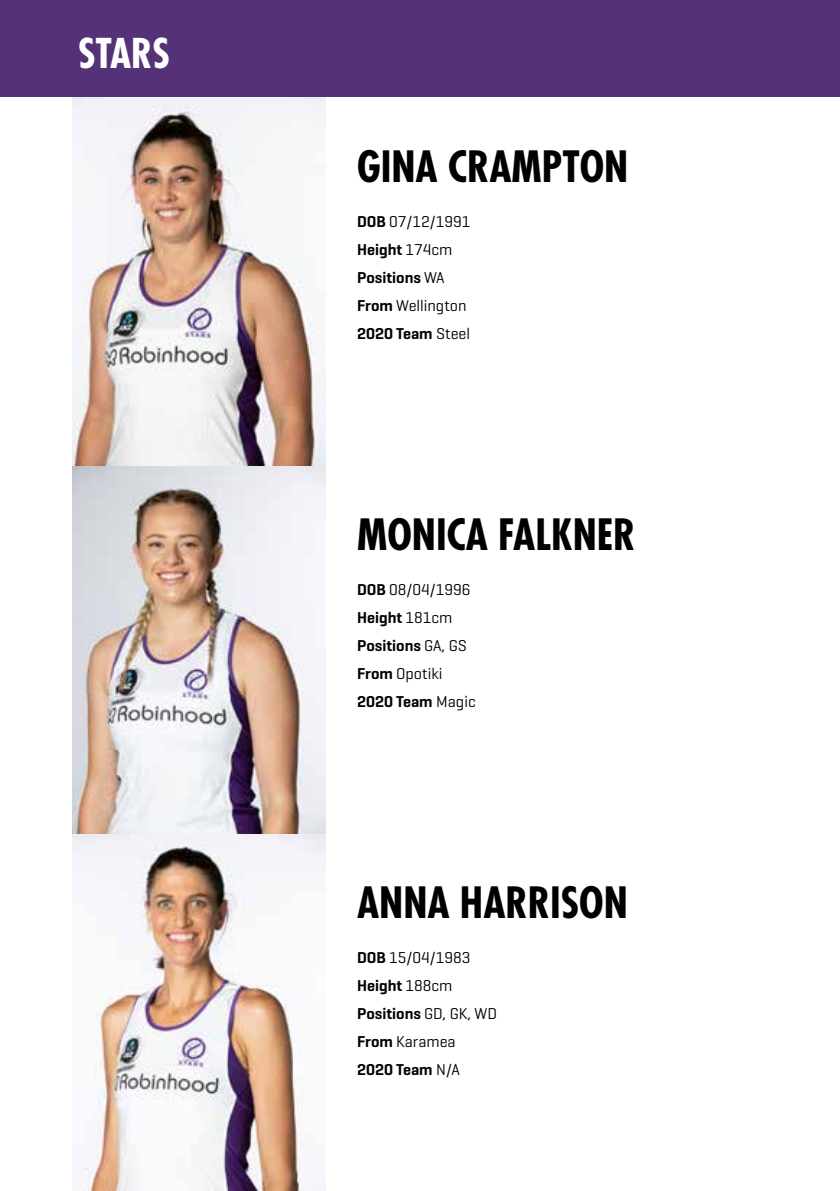
<style>
.page{position:relative;width:840px;height:1191px;background:#fff}
.page>*{position:absolute;margin:0;border:0;box-sizing:border-box;transform-origin:0 0}
.t1{font:700 condensed 42px "Futura Std";color:#000}
.t2{font:700 condensed 40px "Futura Std";color:#fff}
.t3{font:16px/28px "Geogrotesque";color:#000}
.s1{font-weight:600}
</style>
<div class="page">
<div style="left:0;top:0;width:839px;height:97px;background:#553278"></div>
<img style="left:72px;top:98px;width:253px;height:1093px">
<h2 class="t2" style="left:78px;top:29px;width:93px">STARS</h2>
<h1 class="t1" style="left:357px;top:140px;width:272px">GINA CRAMPTON</h1>
<p class="t3" style="left:357px;top:207px;width:115px"><span class="s1">DOB</span> 07/12/1991<br><span class="s1">Height</span> 174cm<br><span class="s1">Positions</span> WA<br><span class="s1">From</span> Wellington<br><span class="s1">2020 Team</span> Steel</p>
<h1 class="t1" style="left:357px;top:508px;width:280px">MONICA FALKNER</h1>
<p class="t3" style="left:357px;top:575px;width:120px"><span class="s1">DOB</span> 08/04/1996<br><span class="s1">Height</span> 181cm<br><span class="s1">Positions</span> GA, GS<br><span class="s1">From</span> Opotiki<br><span class="s1">2020 Team</span> Magic</p>
<h1 class="t1" style="left:357px;top:876px;width:272px">ANNA HARRISON</h1>
<p class="t3" style="left:357px;top:943px;width:141px"><span class="s1">DOB</span> 15/04/1983<br><span class="s1">Height</span> 188cm<br><span class="s1">Positions</span> GD, GK, WD<br><span class="s1">From</span> Karamea<br><span class="s1">2020 Team</span> N/A</p>
</div>
